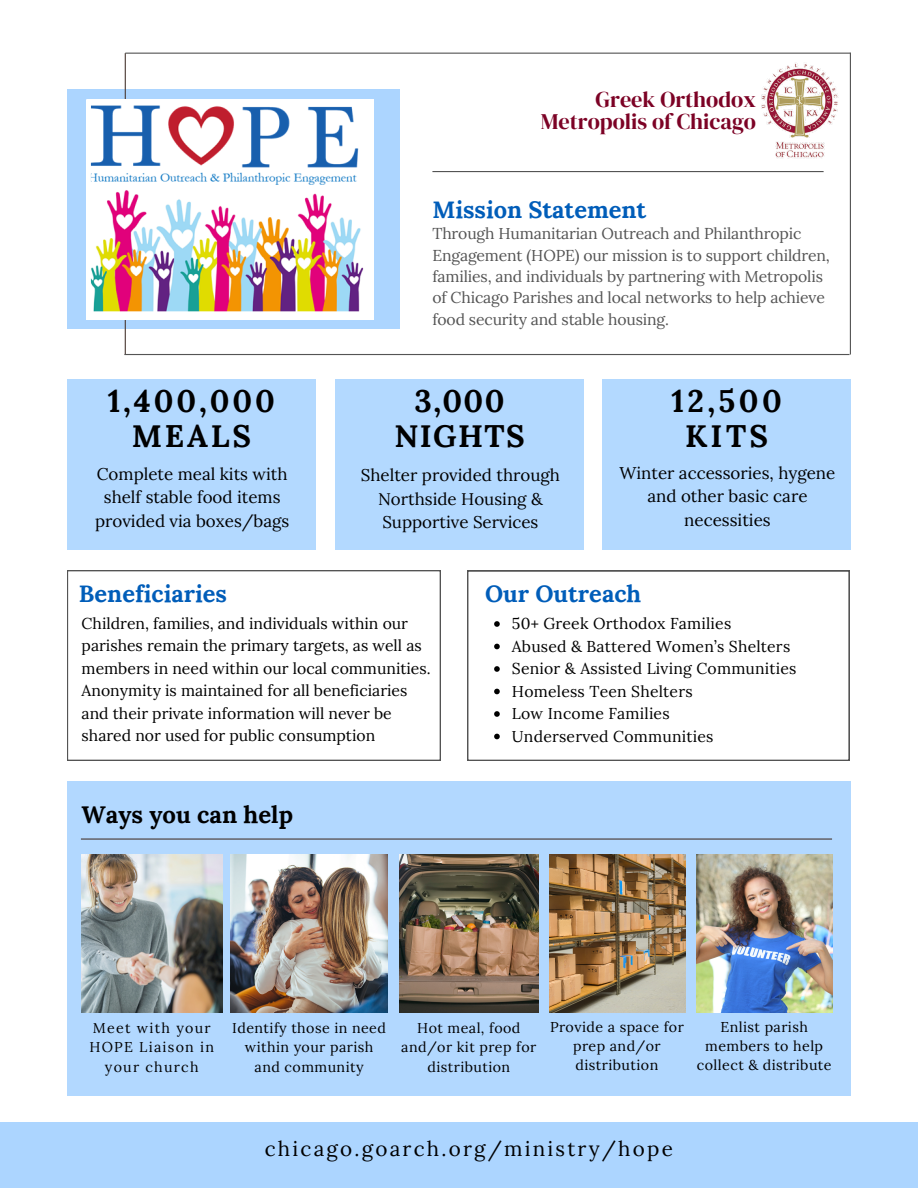
<style>
.page{position:relative;width:918px;height:1188px;background:#fff}
.page>*{position:absolute;margin:0;border:0;box-sizing:border-box;transform-origin:0 0}
.t1{font:700 31.2px/34.8px "Lora";letter-spacing:.09em;color:#000;text-align:center}
.t2{font:700 31.2px/34.8px "Lora";letter-spacing:.045em;color:#000;text-align:center}
.t3{font:700 31.2px/34.8px "Lora";letter-spacing:.11em;color:#000;text-align:center}
.t4{font:700 23.85px "Lora";color:#000}
.t5{font:700 23.7px "Lora";color:#005db9}
.t6{font:22.35px/21.9px "DM Serif Display";color:#7c0225;text-align:right}
.t7{font:20.7px "Lora";letter-spacing:.105em;color:#000}
.t8{font:16.95px/23.2px "Lora";color:#000;text-align:center}
.t9{font:15.75px/22.5px "Lora";color:#000}
.t10{font:15.75px/21.3px "Lora";letter-spacing:-.01em;color:#545454}
.t11{font:14.25px/19.2px "Lora";letter-spacing:.03em;color:#000;text-align:center}
.t12{font:14.25px/19.2px "Lora";letter-spacing:.09em;color:#000;text-align:center}
</style>
<div class="page">
<div style="left:67px;top:781px;width:784px;height:314px;background:#b2d8ff"></div>
<hr style="left:81px;top:838px;width:751px;height:2px;background:#4a3a33">
<div style="left:0;top:1123px;width:918px;height:65px;background:#acd5ff"></div>
<div style="left:67px;top:89px;width:333px;height:240px;background:#acd5ff"></div>
<hr style="left:125px;top:53px;width:1px;height:302px;background:#4a3a33">
<hr style="left:125px;top:53px;width:725px;height:1px;background:#545454">
<hr style="left:124px;top:354px;width:726px;height:1px;background:#545454">
<hr style="left:850px;top:53px;width:1px;height:302px;background:#545454">
<div style="left:67px;top:380px;width:249px;height:170px;background:#b3d9ff"></div>
<hr style="left:432px;top:171px;width:392px;height:1px;background:#545454">
<svg style="left:86px;top:100px;width:288px;height:219px"></svg>
<img style="left:761px;top:63px;width:78px;height:95px">
<div style="left:335px;top:380px;width:249px;height:170px;background:#b3d9ff"></div>
<div style="left:602px;top:380px;width:249px;height:170px;background:#b3d9ff"></div>
<svg style="left:67px;top:570px;width:374px;height:190px"></svg>
<svg style="left:467px;top:571px;width:383px;height:190px"></svg>
<img style="left:82px;top:854px;width:140px;height:159px">
<img style="left:230px;top:854px;width:158px;height:159px">
<img style="left:400px;top:854px;width:138px;height:159px">
<img style="left:549px;top:854px;width:136px;height:159px">
<img style="left:696px;top:854px;width:136px;height:159px">
<svg style="left:494px;top:621px;width:6px;height:6px"></svg>
<svg style="left:494px;top:644px;width:6px;height:5px"></svg>
<svg style="left:494px;top:666px;width:6px;height:6px"></svg>
<svg style="left:494px;top:689px;width:6px;height:5px"></svg>
<svg style="left:494px;top:711px;width:6px;height:6px"></svg>
<svg style="left:494px;top:734px;width:6px;height:5px"></svg>
<h2 class="t6" style="left:541px;top:88px;width:217px">Greek Orthodox<br>Metropolis of Chicago</h2>
<h2 class="t5" style="left:432px;top:194px;width:215px">Mission Statement</h2>
<h5 class="t1" style="left:108px;top:383px;width:169px">1,400,000<br>MEALS</h5>
<h1 class="t8" style="left:95px;top:462px;width:196px">Complete meal kits with shelf stable food items provided via boxes/bags</h1>
<h5 class="t10" style="left:432px;top:223px;width:399px">Through Humanitarian Outreach and Philanthropic Engagement (HOPE) our mission is to support children, families, and individuals by partnering with Metropolis of Chicago Parishes and local networks to help achieve food security and stable housing.</h5>
<p class="t2" style="left:394px;top:383px;width:132px">3,000<br>NIGHTS</p>
<p class="t8" style="left:361px;top:464px;width:201px">Shelter provided through<br>Northside Housing &amp;<br>Supportive Services</p>
<p class="t3" style="left:671px;top:383px;width:112px">12,500<br>KITS</p>
<p class="t8" style="left:620px;top:461px;width:217px">Winter accessories, hygene and other basic care necessities</p>
<p class="t5" style="left:79px;top:578px;width:150px">Beneficiaries</p>
<p class="t9" style="left:82px;top:612px;width:351px">Children, families, and individuals within our parishes remain the primary targets, as well as members in need within our local communities.<br>Anonymity is maintained for all beneficiaries and their private information will never be shared nor used for public consumption</p>
<h1 class="t4" style="left:82px;top:799px;width:213px">Ways you can help</h1>
<h2 class="t5" style="left:485px;top:578px;width:158px">Our Outreach</h2>
<p class="t9" style="left:512px;top:612px;width:221px">50+ Greek Orthodox Families</p>
<p class="t9" style="left:512px;top:635px;width:280px">Abused &amp; Battered Women’s Shelters</p>
<p class="t9" style="left:512px;top:657px;width:286px">Senior &amp; Assisted Living Communities</p>
<p class="t9" style="left:512px;top:680px;width:182px">Homeless Teen Shelters</p>
<p class="t9" style="left:512px;top:702px;width:159px">Low Income Families</p>
<p class="t9" style="left:512px;top:725px;width:203px">Underserved Communities</p>
<p class="t12" style="left:93px;top:1019px;width:119px">Meet with your</p>
<p class="t12" style="left:89px;top:1038px;width:126px">HOPE Liaison in your church</p>
<p class="t11" style="left:232px;top:1019px;width:155px">Identify those in need within your parish and community</p>
<p class="t11" style="left:401px;top:1019px;width:137px">Hot meal, food and/or kit prep for distribution</p>
<p class="t11" style="left:550px;top:1017px;width:135px">Provide a space for prep and/or distribution</p>
<h4 class="t11" style="left:697px;top:1017px;width:136px">Enlist parish members to help collect &amp; distribute</h4>
<h5 class="t7" style="left:265px;top:1135px;width:410px">chicago.goarch.org/ministry/hope</h5>
</div>
